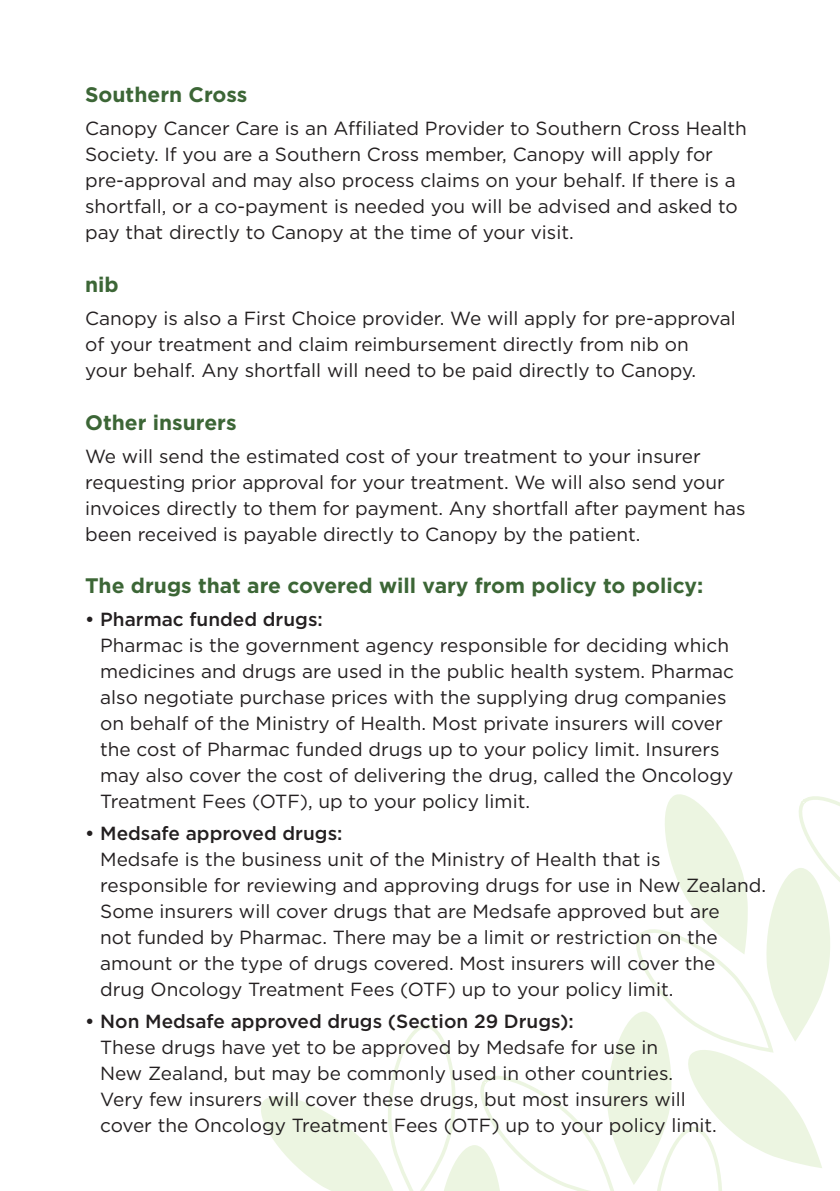
<style>
.page{position:relative;width:840px;height:1191px;background:#fff}
.page>*{position:absolute;margin:0;border:0;box-sizing:border-box;transform-origin:0 0}
.t1{font:700 21px "Gotham";color:#3c6636}
.t2{font:19px/26px "Gotham";color:#231f20}
.t3{font:500 19px "Gotham";color:#231f20}
</style>
<div class="page">
<svg style="left:261px;top:794px;width:578px;height:397px"></svg>
<p class="t1" style="left:85px;top:80px;width:164px">Southern Cross</p>
<p class="t2" style="left:85px;top:115px;width:662px">Canopy Cancer Care is an Affiliated Provider to Southern Cross Health Society. If you are a Southern Cross member, Canopy will apply for pre-approval and may also process claims on your behalf. If there is a shortfall, or a co-payment is needed you will be advised and asked to pay that directly to Canopy at the time of your visit.</p>
<p class="t1" style="left:85px;top:270px;width:35px">nib</p>
<p class="t2" style="left:85px;top:305px;width:651px">Canopy is also a First Choice provider. We will apply for pre-approval of your treatment and claim reimbursement directly from nib on your behalf. Any shortfall will need to be paid directly to Canopy.</p>
<p class="t1" style="left:85px;top:408px;width:153px">Other insurers</p>
<p class="t2" style="left:85px;top:442px;width:661px">We will send the estimated cost of your treatment to your insurer requesting prior approval for your treatment. We will also send your invoices directly to them for payment. Any shortfall after payment has been received is payable directly to Canopy by the patient.</p>
<p class="t1" style="left:85px;top:572px;width:619px">The drugs that are covered will vary from policy to policy:</p>
<p class="t3" style="left:85px;top:607px;width:239px">• Pharmac funded drugs:</p>
<p class="t2" style="left:100px;top:632px;width:635px">Pharmac is the government agency responsible for deciding which medicines and drugs are used in the public health system. Pharmac also negotiate purchase prices with the supplying drug companies on behalf of the Ministry of Health. Most private insurers will cover the cost of Pharmac funded drugs up to your policy limit. Insurers may also cover the cost of delivering the drug, called the Oncology Treatment Fees (OTF), up to your policy limit.</p>
<p class="t3" style="left:85px;top:821px;width:259px">• Medsafe approved drugs:</p>
<p class="t2" style="left:100px;top:846px;width:667px">Medsafe is the business unit of the Ministry of Health that is responsible for reviewing and approving drugs for use in New Zealand.<br>Some insurers will cover drugs that are Medsafe approved but are<br>not funded by Pharmac. There may be a limit or restriction on the amount or the type of drugs covered. Most insurers will cover the<br>drug Oncology Treatment Fees (OTF) up to your policy limit.</p>
<p class="t3" style="left:85px;top:1008px;width:490px">• Non Medsafe approved drugs (Section 29 Drugs):</p>
<p class="t2" style="left:100px;top:1033px;width:618px">These drugs have yet to be approved by Medsafe for use in<br>New Zealand, but may be commonly used in other countries.<br>Very few insurers will cover these drugs, but most insurers will cover the Oncology Treatment Fees (OTF) up to your policy limit.</p>
</div>
